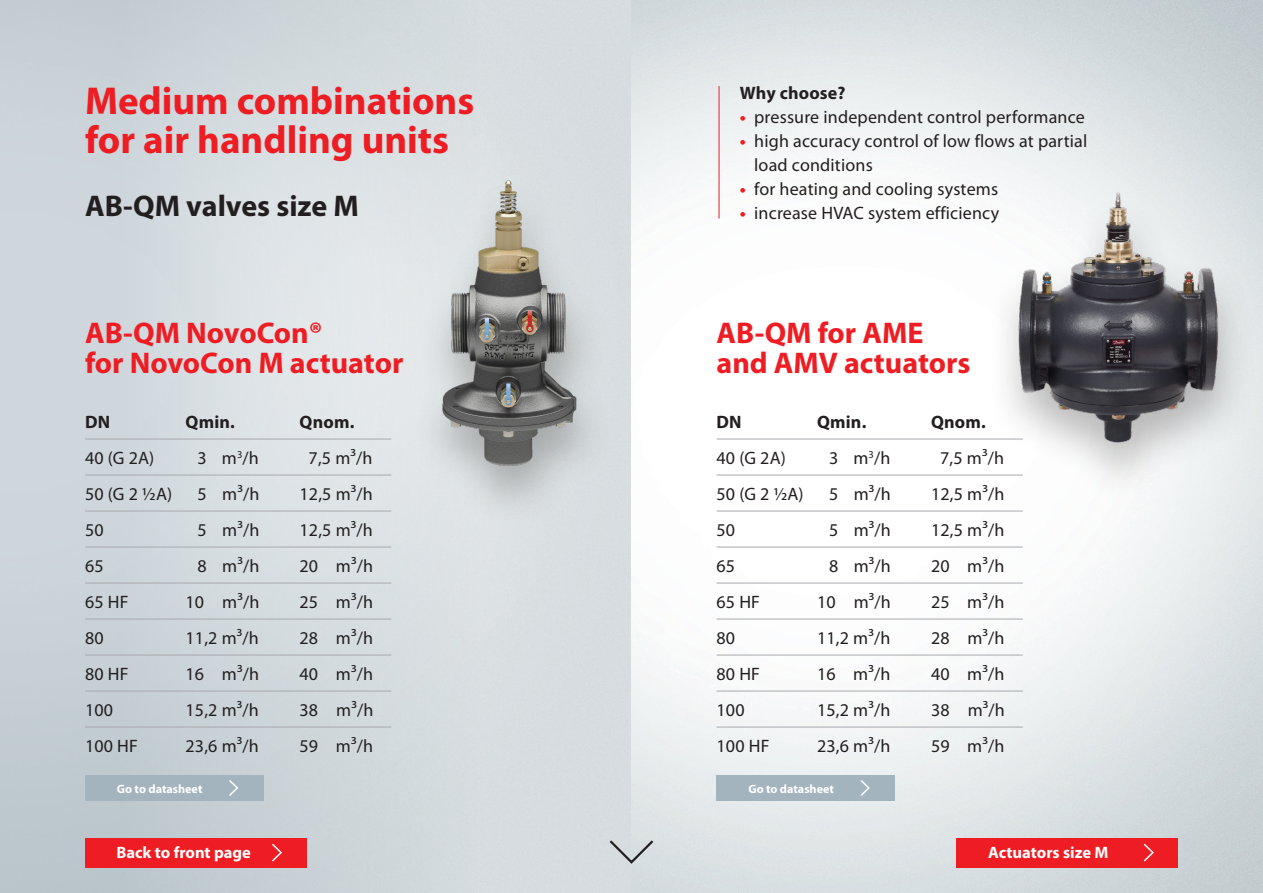
<style>
.page{position:relative;width:1263px;height:893px;background:#fff}
.page>*{position:absolute;margin:0;border:0;box-sizing:border-box;transform-origin:0 0}
.Headline_red_26_26{font:700 39px/39px "Myriad Pro";color:#ee1d23}
.Copy_black_12_14{font:700 30px/30px "Myriad Pro";color:#ee1d23}
.Copy_black_12_14-2{font:700 30px "Myriad Pro";color:#231f20}
.Details_Black_underl{font:18px/24px "Myriad Pro";letter-spacing:.01em;color:#231f20}
.Details_Black_underl-2{font:700 18px "Myriad Pro";letter-spacing:.01em;color:#231f20}
.Copy_White_12_14{font:700 16.5px "Myriad Pro";color:#fff}
.Headline_red_26_26-2{font:700 12.15px "Myriad Pro";color:#fff}
.s1{font-weight:700;color:#ee1d23}
</style>
<div class="page">
<img style="left:546px;top:0;width:717px;height:893px">
<svg style="left:0;top:0;width:546px;height:893px;background:#d2d9dd"></svg>
<svg style="left:607px;top:838px;width:49px;height:27px"></svg>
<div style="left:957px;top:838px;width:221px;height:29px;background:#ee1d23"></div>
<svg style="left:1143px;top:843px;width:11px;height:19px"></svg>
<div style="left:85px;top:838px;width:221px;height:29px;background:#ee1d23"></div>
<svg style="left:272px;top:844px;width:10px;height:18px"></svg>
<div style="left:85px;top:775px;width:179px;height:26px;background:#a3b4be"></div>
<svg style="left:229px;top:780px;width:9px;height:16px"></svg>
<div style="left:716px;top:775px;width:179px;height:26px;background:#a3b4be"></div>
<svg style="left:861px;top:780px;width:9px;height:16px"></svg>
<hr style="left:85px;top:439px;width:306px;height:1px;background:#a8a9ad">
<hr style="left:85px;top:475px;width:306px;height:1px;background:#a8a9ad">
<hr style="left:85px;top:511px;width:306px;height:1px;background:#a8a9ad">
<hr style="left:85px;top:547px;width:306px;height:1px;background:#a8a9ad">
<hr style="left:85px;top:583px;width:306px;height:1px;background:#a8a9ad">
<hr style="left:85px;top:619px;width:306px;height:1px;background:#a8a9ad">
<hr style="left:85px;top:655px;width:306px;height:1px;background:#a8a9ad">
<hr style="left:85px;top:691px;width:306px;height:1px;background:#a8a9ad">
<hr style="left:85px;top:727px;width:306px;height:1px;background:#a8a9ad">
<hr style="left:716px;top:439px;width:307px;height:1px;background:#a8a9ad">
<hr style="left:716px;top:475px;width:307px;height:1px;background:#a8a9ad">
<hr style="left:716px;top:511px;width:307px;height:1px;background:#a8a9ad">
<hr style="left:716px;top:547px;width:307px;height:1px;background:#a8a9ad">
<hr style="left:716px;top:583px;width:307px;height:1px;background:#a8a9ad">
<hr style="left:716px;top:619px;width:307px;height:1px;background:#a8a9ad">
<hr style="left:716px;top:655px;width:307px;height:1px;background:#a8a9ad">
<hr style="left:716px;top:691px;width:307px;height:1px;background:#a8a9ad">
<hr style="left:716px;top:727px;width:307px;height:1px;background:#a8a9ad">
<hr style="left:719px;top:86px;width:1px;height:133px;background:#ee1d23">
<div style="left:411px;top:174px;width:204px;height:353px;background:#d9dfe1"></div>
<img style="left:415px;top:163px;width:187px;height:320px">
<div style="left:986px;top:188px;width:271px;height:313px;background:#231f20;opacity:.3"></div>
<img style="left:992px;top:180px;width:250px;height:281px">
<p class="Details_Black_underl-2" style="left:740px;top:82px;width:107px">Why choose?</p>
<p class="Details_Black_underl" style="left:740px;top:105px;width:347px"><span class="s1">•</span> pressure independent control performance</p>
<p class="Details_Black_underl" style="left:754px;top:129px;width:335px;text-indent:-14px"><span class="s1">•</span> high accuracy control of low flows at partial load conditions</p>
<p class="Details_Black_underl" style="left:740px;top:177px;width:260px"><span class="s1">•</span> for heating and cooling systems</p>
<p class="Headline_red_26_26" style="left:85px;top:82px;width:391px">Medium combinations for air handling units</p>
<p class="Copy_black_12_14-2" style="left:85px;top:189px;width:275px">AB-QM valves size M</p>
<p class="Details_Black_underl" style="left:740px;top:201px;width:261px"><span class="s1">•</span> increase HVAC system efficiency</p>
<p class="Copy_black_12_14" style="left:85px;top:319px;width:239px">AB-QM NovoCon®</p>
<p class="Copy_black_12_14" style="left:85px;top:349px;width:320px">for NovoCon M actuator</p>
<p class="Details_Black_underl-2" style="left:85px;top:412px;width:27px">DN</p>
<p class="Details_Black_underl-2" style="left:186px;top:412px;width:51px">Qmin.</p>
<p class="Details_Black_underl-2" style="left:300px;top:412px;width:56px">Qnom.</p>
<p class="Details_Black_underl" style="left:85px;top:446px;width:71px">40 (G 2A)</p>
<p class="Details_Black_underl" style="left:198px;top:446px;width:63px">3 m<sup>3</sup>/h</p>
<p class="Details_Black_underl" style="left:309px;top:446px;width:65px">7,5 m3/h</p>
<p class="Details_Black_underl" style="left:85px;top:482px;width:89px">50 (G 2 1/2A)</p>
<p class="Details_Black_underl" style="left:198px;top:482px;width:63px">5 m3/h</p>
<p class="Details_Black_underl" style="left:300px;top:482px;width:75px">12,5 m3/h</p>
<p class="Details_Black_underl" style="left:85px;top:518px;width:20px">50</p>
<p class="Details_Black_underl" style="left:198px;top:518px;width:63px">5 m3/h</p>
<p class="Details_Black_underl" style="left:300px;top:518px;width:75px">12,5 m3/h</p>
<p class="Details_Black_underl" style="left:85px;top:554px;width:20px">65</p>
<p class="Details_Black_underl" style="left:198px;top:554px;width:63px">8 m3/h</p>
<p class="Details_Black_underl" style="left:300px;top:554px;width:75px">20 m3/h</p>
<p class="Details_Black_underl" style="left:85px;top:590px;width:45px">65 HF</p>
<p class="Details_Black_underl" style="left:186px;top:590px;width:75px">10 m3/h</p>
<p class="Details_Black_underl" style="left:300px;top:590px;width:75px">25 m3/h</p>
<p class="Details_Black_underl" style="left:85px;top:626px;width:20px">80</p>
<p class="Details_Black_underl" style="left:186px;top:626px;width:75px">11,2 m3/h</p>
<p class="Details_Black_underl" style="left:300px;top:626px;width:75px">28 m3/h</p>
<p class="Details_Black_underl" style="left:85px;top:662px;width:45px">80 HF</p>
<p class="Details_Black_underl" style="left:186px;top:662px;width:75px">16 m3/h</p>
<p class="Details_Black_underl" style="left:300px;top:662px;width:75px">40 m3/h</p>
<p class="Details_Black_underl" style="left:85px;top:698px;width:30px">100</p>
<p class="Details_Black_underl" style="left:186px;top:698px;width:75px">15,2 m3/h</p>
<p class="Details_Black_underl" style="left:300px;top:698px;width:75px">38 m3/h</p>
<p class="Details_Black_underl" style="left:85px;top:734px;width:54px">100 HF</p>
<p class="Details_Black_underl" style="left:186px;top:734px;width:75px">23,6 m3/h</p>
<p class="Details_Black_underl" style="left:300px;top:734px;width:75px">59 m3/h</p>
<p class="Copy_black_12_14" style="left:716px;top:319px;width:256px">AB-QM for AME and AMV actuators</p>
<p class="Details_Black_underl-2" style="left:716px;top:412px;width:27px">DN</p>
<p class="Details_Black_underl-2" style="left:817px;top:412px;width:51px">Qmin.</p>
<p class="Details_Black_underl-2" style="left:931px;top:412px;width:56px">Qnom.</p>
<p class="Details_Black_underl" style="left:716px;top:446px;width:71px">40 (G 2A)</p>
<p class="Details_Black_underl" style="left:829px;top:446px;width:63px">3 m<sup>3</sup>/h</p>
<p class="Details_Black_underl" style="left:940px;top:446px;width:65px">7,5 m3/h</p>
<p class="Details_Black_underl" style="left:716px;top:482px;width:89px">50 (G 2 1/2A)</p>
<p class="Details_Black_underl" style="left:829px;top:482px;width:63px">5 m3/h</p>
<p class="Details_Black_underl" style="left:931px;top:482px;width:75px">12,5 m3/h</p>
<p class="Details_Black_underl" style="left:716px;top:518px;width:20px">50</p>
<p class="Details_Black_underl" style="left:829px;top:518px;width:63px">5 m3/h</p>
<p class="Details_Black_underl" style="left:931px;top:518px;width:75px">12,5 m3/h</p>
<p class="Details_Black_underl" style="left:716px;top:554px;width:20px">65</p>
<p class="Details_Black_underl" style="left:829px;top:554px;width:63px">8 m3/h</p>
<p class="Details_Black_underl" style="left:931px;top:554px;width:75px">20 m3/h</p>
<p class="Details_Black_underl" style="left:716px;top:590px;width:45px">65 HF</p>
<p class="Details_Black_underl" style="left:817px;top:590px;width:75px">10 m3/h</p>
<p class="Details_Black_underl" style="left:931px;top:590px;width:75px">25 m3/h</p>
<p class="Details_Black_underl" style="left:716px;top:626px;width:20px">80</p>
<p class="Details_Black_underl" style="left:817px;top:626px;width:75px">11,2 m3/h</p>
<p class="Details_Black_underl" style="left:931px;top:626px;width:75px">28 m3/h</p>
<p class="Details_Black_underl" style="left:716px;top:662px;width:45px">80 HF</p>
<p class="Details_Black_underl" style="left:817px;top:662px;width:75px">16 m3/h</p>
<p class="Details_Black_underl" style="left:931px;top:662px;width:75px">40 m3/h</p>
<p class="Details_Black_underl" style="left:716px;top:698px;width:30px">100</p>
<p class="Details_Black_underl" style="left:817px;top:698px;width:75px">15,2 m3/h</p>
<p class="Details_Black_underl" style="left:931px;top:698px;width:75px">38 m3/h</p>
<p class="Details_Black_underl" style="left:716px;top:734px;width:54px">100 HF</p>
<p class="Details_Black_underl" style="left:817px;top:734px;width:75px">23,6 m3/h</p>
<p class="Details_Black_underl" style="left:931px;top:734px;width:75px">59 m3/h</p>
<p class="Headline_red_26_26-2" style="left:117px;top:782px;width:87px">Go to datasheet</p>
<p class="Headline_red_26_26-2" style="left:748px;top:782px;width:87px">Go to datasheet</p>
<p class="Copy_White_12_14" style="left:117px;top:843px;width:136px">Back to front page</p>
<p class="Copy_White_12_14" style="left:988px;top:843px;width:122px">Actuators size M</p>
</div>
